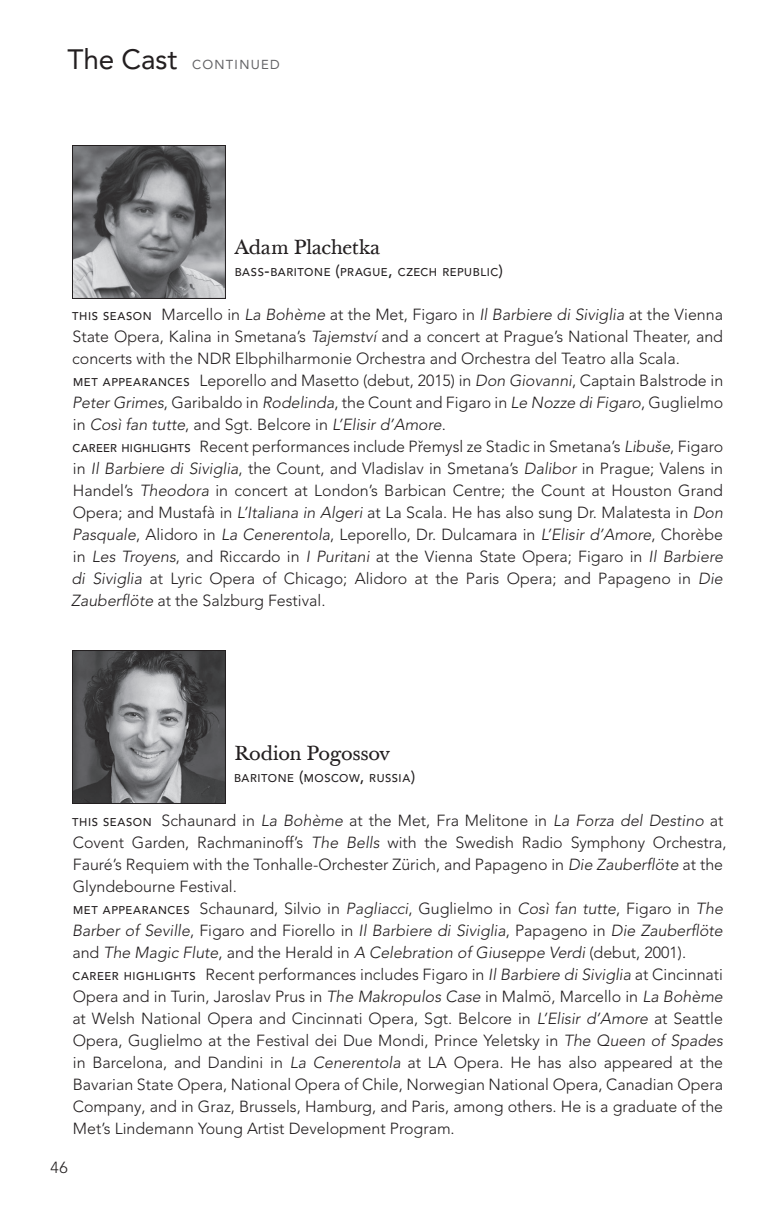
<style>
.page{position:relative;width:774px;height:1224px;background:#fff}
.page>*{position:absolute;margin:0;border:0;box-sizing:border-box;transform-origin:0 0}
.t1{font:20px "Baskerville Ten";letter-spacing:-.015em;color:#231f20}
.t2{font:300 16px/22px "Avenir LT Pro";color:#231f20}
.t3{font:13px "Avenir LT Pro";letter-spacing:.1em;color:#636366}
.t4{font:500 11.2px "Avenir LT Pro";letter-spacing:.05em;color:#231f20}
.s1{font-size:28px;color:#231f20}
.s2{font-size:16px}
.s3{font-weight:500;font-size:11.2px}
.s4{font-style:italic}
</style>
<div class="page">
<img style="left:74px;top:652px;width:150px;height:150px">
<div style="left:72px;top:650px;width:154px;height:154px;border:1px solid #231f20"></div>
<img style="left:74px;top:147px;width:150px;height:150px">
<div style="left:72px;top:145px;width:154px;height:154px;border:1px solid #231f20"></div>
<p class="t3" style="left:68px;top:57px;width:214px"><span class="s1">The Cast</span> CONTINUED</p>
<p class="t1" style="left:235px;top:235px;width:147px">Adam Plachetka</p>
<p class="t4" style="left:235px;top:265px;width:270px">BASS<span class="s2">-</span>BARITONE <span class="s2">(</span>PRAGUE<span class="s2">,</span> CZECH REPUBLIC<span class="s2">)</span></p>
<p class="t2" style="left:71px;top:304px;width:654px"><span class="s3">THIS SEASON</span> Marcello in <span class="s4">La Bohème</span> at the Met, Figaro in <span class="s4">Il Barbiere di Siviglia</span> at the Vienna State Opera, Kalina in Smetana’s <span class="s4">Tajemství</span> and a concert at Prague’s National Theater, and concerts with the NDR Elbphilharmonie Orchestra and Orchestra del Teatro alla Scala.<br><span class="s3">MET APPEARANCES</span> Leporello and Masetto (debut, 2015) in <span class="s4">Don Giovanni</span>, Captain Balstrode in <span class="s4">Peter Grimes</span>, Garibaldo in <span class="s4">Rodelinda</span>, the Count and Figaro in <span class="s4">Le Nozze di Figaro</span>, Guglielmo in <span class="s4">Così fan tutte</span>, and Sgt. Belcore in <span class="s4">L’Elisir d’Amore</span>.<br><span class="s3">CAREER HIGHLIGHTS</span> Recent performances include Přemysl ze Stadic in Smetana’s <span class="s4">Libuše</span>, Figaro in <span class="s4">Il Barbiere di Siviglia</span>, the Count, and Vladislav in Smetana’s <span class="s4">Dalibor</span> in Prague; Valens in Handel’s <span class="s4">Theodora</span> in concert at London’s Barbican Centre; the Count at Houston Grand Opera; and Mustafà in <span class="s4">L’Italiana in Algeri</span> at La Scala. He has also sung Dr. Malatesta in <span class="s4">Don Pasquale</span>, Alidoro in <span class="s4">La Cenerentola</span>, Leporello, Dr. Dulcamara in <span class="s4">L’Elisir d’Amore</span>, Chorèbe in <span class="s4">Les Troyens</span>, and Riccardo in <span class="s4">I Puritani</span> at the Vienna State Opera; Figaro in <span class="s4">Il Barbiere di Siviglia</span> at Lyric Opera of Chicago; Alidoro at the Paris Opera; and Papageno in <span class="s4">Die Zauberflöte</span> at the Salzburg Festival.</p>
<p class="t1" style="left:234px;top:741px;width:157px">Rodion Pogossov</p>
<p class="t4" style="left:234px;top:771px;width:183px">BARITONE <span class="s2">(</span>MOSCOW<span class="s2">,</span> RUSSIA<span class="s2">)</span></p>
<p class="t2" style="left:72px;top:810px;width:656px"><span class="s3">THIS SEASON</span> Schaunard in <span class="s4">La Bohème</span> at the Met, Fra Melitone in <span class="s4">La Forza del Destino</span> at Covent Garden, Rachmaninoff’s <span class="s4">The Bells</span> with the Swedish Radio Symphony Orchestra, Fauré’s Requiem with the Tonhalle-Orchester Zürich, and Papageno in <span class="s4">Die Zauberflöte</span> at the Glyndebourne Festival.<br><span class="s3">MET APPEARANCES</span> Schaunard, Silvio in <span class="s4">Pagliacci</span>, Guglielmo in <span class="s4">Così fan tutte</span>, Figaro in <span class="s4">The Barber of Seville</span>, Figaro and Fiorello in <span class="s4">Il Barbiere di Siviglia</span>, Papageno in <span class="s4">Die Zauberflöte </span>and <span class="s4">The Magic Flute</span>, and the Herald in <span class="s4">A Celebration of Giuseppe Verdi</span> (debut, 2001).<br><span class="s3">CAREER HIGHLIGHTS</span> Recent performances includes Figaro in <span class="s4">Il Barbiere di Siviglia</span> at Cincinnati Opera and in Turin, Jaroslav Prus in <span class="s4">The Makropulos Case</span> in Malmö, Marcello in <span class="s4">La Bohème </span>at Welsh National Opera and Cincinnati Opera, Sgt. Belcore in <span class="s4">L’Elisir d’Amore</span> at Seattle Opera, Guglielmo at the Festival dei Due Mondi, Prince Yeletsky in <span class="s4">The Queen of Spades </span>in Barcelona, and Dandini in <span class="s4">La Cenerentola</span> at LA Opera. He has also appeared at the Bavarian State Opera, National Opera of Chile, Norwegian National Opera, Canadian Opera Company, and in Graz, Brussels, Hamburg, and Paris, among others. He is a graduate of the Met’s Lindemann Young Artist Development Program.</p>
<p class="t2" style="left:51px;top:1156px;width:19px">46</p>
</div>
